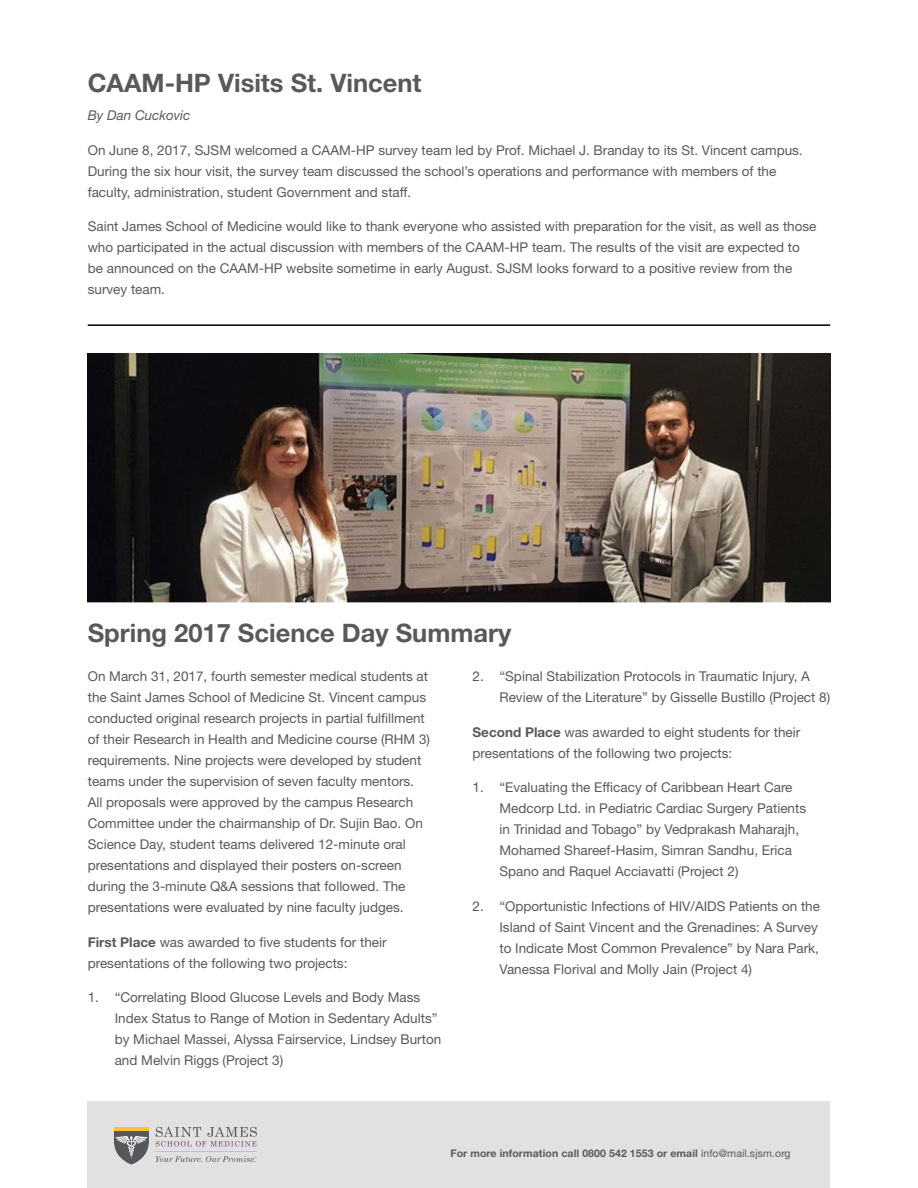
<style>
.page{position:relative;width:918px;height:1188px;background:#fff}
.page>*{position:absolute;margin:0;border:0;box-sizing:border-box;transform-origin:0 0}
.t1{font:700 25.5px "Helvetica Neue LT Std";color:#58595b}
.t2{font:13.5px/21px "Helvetica Neue LT Std";color:#58595b}
.t3{font:italic 13.5px "Helvetica Neue LT Std";color:#58595b}
.t4{font:700 10.5px "Helvetica Neue";letter-spacing:.01em;color:#58595b}
.s1{font-weight:700}
.s2{font-family:"Helvetica Neue LT Std";font-weight:400}
</style>
<div class="page">
<div style="left:88px;top:1101px;width:742px;height:87px;background:#e2e0e0"></div>
<hr style="left:114px;top:1127px;width:35px;height:3px;background:#fec232">
<svg style="left:114px;top:1131px;width:35px;height:33px"></svg>
<hr style="left:156px;top:1151px;width:101px;height:1px;background:#fec232">
<svg style="left:156px;top:1127px;width:101px;height:19px"></svg>
<svg style="left:156px;top:1156px;width:100px;height:6px"></svg>
<hr style="left:88px;top:324px;width:742px;height:2px;background:#000">
<img style="left:88px;top:354px;width:742px;height:249px">
<h1 class="t1" style="left:88px;top:68px;width:335px">CAAM-HP Visits St. Vincent</h1>
<p class="t3" style="left:88px;top:107px;width:104px">By Dan Cuckovic</p>
<p class="t2" style="left:88px;top:139px;width:716px">On June 8, 2017, SJSM welcomed a CAAM-HP survey team led by Prof. Michael J. Branday to its St. Vincent campus.<br>During the six hour visit, the survey team discussed the school’s operations and performance with members of the faculty, administration, student Government and staff.</p>
<p class="t2" style="left:88px;top:216px;width:730px">Saint James School of Medicine would like to thank everyone who assisted with preparation for the visit, as well as those who participated in the actual discussion with members of the CAAM-HP team. The results of the visit are expected to be announced on the CAAM-HP website sometime in early August. SJSM looks forward to a positive review from the survey team.</p>
<h1 class="t1" style="left:88px;top:618px;width:425px">Spring 2017 Science Day Summary</h1>
<p class="t2" style="left:88px;top:666px;width:344px">On March 31, 2017, fourth semester medical students at the Saint James School of Medicine St. Vincent campus conducted original research projects in partial fulfillment of their Research in Health and Medicine course (RHM 3) requirements. Nine projects were developed by student teams under the supervision of seven faculty mentors.<br>All proposals were approved by the campus Research Committee under the chairmanship of Dr. Sujin Bao. On Science Day, student teams delivered 12-minute oral presentations and displayed their posters on-screen during the 3-minute Q&amp;A sessions that followed. The presentations were evaluated by nine faculty judges.</p>
<p class="t2" style="left:88px;top:931px;width:300px"><span class="s1">First Place</span> was awarded to five students for their presentations of the following two projects:</p>
<p class="t2" style="left:115px;top:987px;width:328px;text-indent:-27px">1. “Correlating Blood Glucose Levels and Body Mass Index Status to Range of Motion in Sedentary Adults” by Michael Massei, Alyssa Fairservice, Lindsey Burton and Melvin Riggs (Project 3)</p>
<p class="t2" style="left:500px;top:666px;width:332px;text-indent:-27px">2. “Spinal Stabilization Protocols in Traumatic Injury, A<br>Review of the Literature” by Gisselle Bustillo (Project 8)</p>
<p class="t2" style="left:472px;top:721px;width:329px"><span class="s1">Second Place</span> was awarded to eight students for their presentations of the following two projects:</p>
<p class="t2" style="left:500px;top:777px;width:308px;text-indent:-27px">1. “Evaluating the Efficacy of Caribbean Heart Care Medcorp Ltd. in Pediatric Cardiac Surgery Patients in Trinidad and Tobago” by Vedprakash Maharajh, Mohamed Shareef-Hasim, Simran Sandhu, Erica Spano and Raquel Acciavatti (Project 2)</p>
<p class="t2" style="left:500px;top:895px;width:322px;text-indent:-27px">2. “Opportunistic Infections of HIV/AIDS Patients on the Island of Saint Vincent and the Grenadines: A Survey to Indicate Most Common Prevalence” by Nara Park, Vanessa Florival and Molly Jain (Project 4)</p>
<p class="t4" style="left:450px;top:1147px;width:342px">For more information call 0800 542 1553 or email <span class="s2">info@mail.sjsm.org</span></p>
</div>
